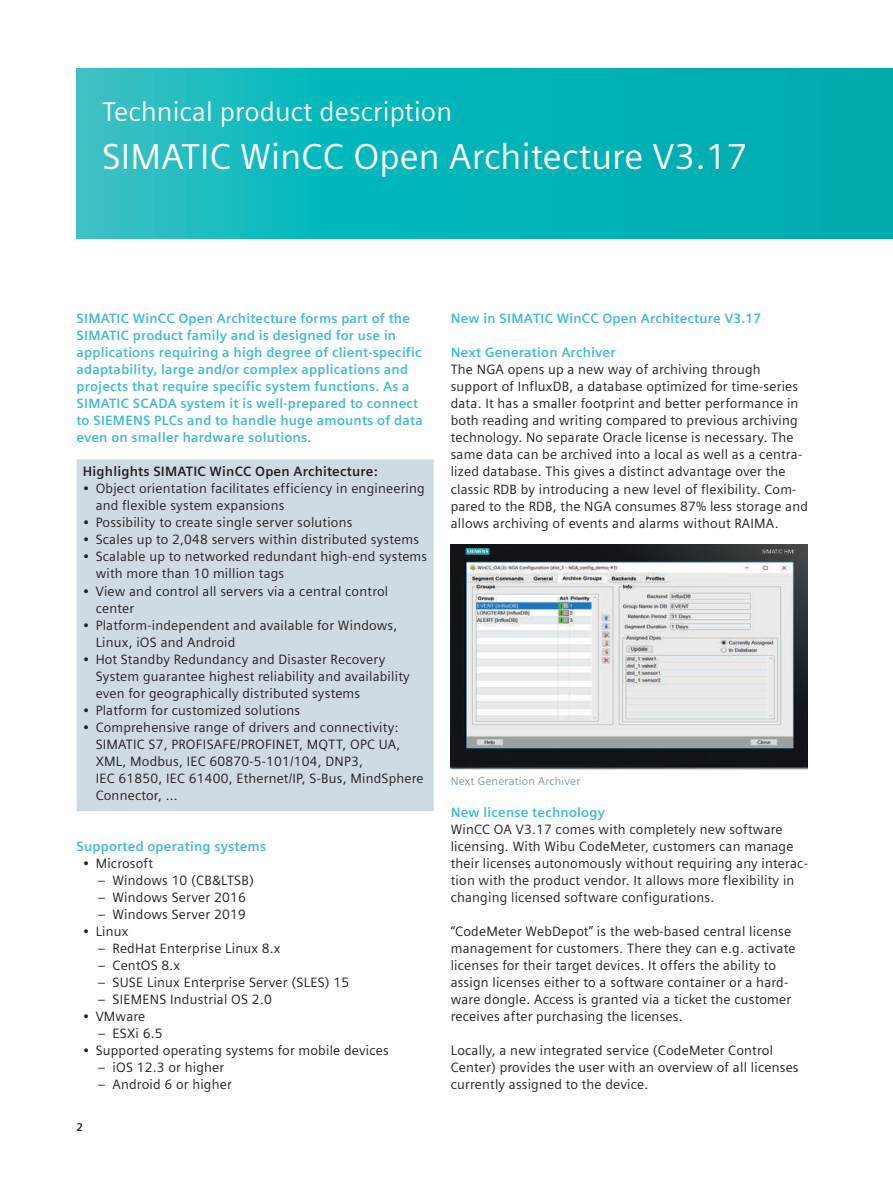
<style>
.page{position:relative;width:893px;height:1191px;background:#fff}
.page>*{position:absolute;margin:0;border:0;box-sizing:border-box;transform-origin:0 0}
.t1{font:36px "Siemens Sans";letter-spacing:.005em;color:#fff}
.t2{font:27px "Siemens Sans";letter-spacing:.005em;color:#fff}
.t3{font:13.5px/17px "Siemens Sans";letter-spacing:.015em;color:#231f20}
.t4{font:700 13.5px/17px "Siemens Sans";letter-spacing:.015em;color:#41bad2}
.t5{font:700 13.5px "Siemens Sans Global";letter-spacing:.015em;color:#41bad2}
.t6{font:700 13.5px "Siemens Sans";letter-spacing:.015em;color:#231f20}
.t7{font:11.25px "Siemens Sans";letter-spacing:.02em;color:#7b99a9}
.t8{font:700 11.25px "Siemens Sans";color:#231f20}
</style>
<div class="page">
<div style="left:77px;top:459px;width:357px;height:352px;background:#cfdbe3"></div>
<svg style="left:77px;top:68px;width:816px;height:170px;background:#0bb5b8"></svg>
<img style="left:451px;top:544px;width:357px;height:226px">
<h2 class="t2" style="left:102px;top:97px;width:351px">Technical product description</h2>
<h1 class="t1" style="left:102px;top:137px;width:647px">SIMATIC WinCC Open Architecture V3.17</h1>
<p class="t4" style="left:77px;top:310px;width:348px">SIMATIC WinCC Open Architecture forms part of the SIMATIC product family and is designed for use in applications requiring a high degree of client-specific adaptability, large and/or complex applications and projects that require specific system functions. As a SIMATIC SCADA system it is well-prepared to connect to SIEMENS PLCs and to handle huge amounts of data even on smaller hardware solutions.</p>
<p class="t6" style="left:83px;top:464px;width:296px">Highlights SIMATIC WinCC Open Architecture:</p>
<p class="t3" style="left:96px;top:480px;width:331px;text-indent:-13px">• Object orientation facilitates efficiency in engineering and flexible system expansions</p>
<p class="t3" style="left:83px;top:514px;width:271px">• Possibility to create single server solutions</p>
<p class="t3" style="left:83px;top:531px;width:338px">• Scales up to 2,048 servers within distributed systems</p>
<p class="t3" style="left:96px;top:548px;width:333px;text-indent:-13px">• Scalable up to networked redundant high-end systems with more than 10 million tags</p>
<p class="t3" style="left:96px;top:582px;width:294px;text-indent:-13px">• View and control all servers via a central control center</p>
<p class="t3" style="left:96px;top:616px;width:303px;text-indent:-13px">• Platform-independent and available for Windows,<br>Linux, iOS and Android</p>
<p class="t3" style="left:96px;top:650px;width:316px;text-indent:-13px">• Hot Standby Redundancy and Disaster Recovery<br>System guarantee highest reliability and availability even for geographically distributed systems</p>
<p class="t3" style="left:83px;top:701px;width:219px">• Platform for customized solutions</p>
<p class="t3" style="left:96px;top:718px;width:329px;text-indent:-13px">• Comprehensive range of drivers and connectivity:<br>SIMATIC S7, PROFISAFE/PROFINET, MQTT, OPC UA, XML, Modbus, IEC 60870-5-101/104, DNP3,<br>IEC 61850, IEC 61400, Ethernet/IP, S-Bus, MindSphere Connector, ...</p>
<p class="t5" style="left:77px;top:835px;width:191px">Supported operating systems</p>
<p class="t3" style="left:83px;top:854px;width:72px">• Microsoft</p>
<p class="t3" style="left:98px;top:871px;width:158px">– Windows 10 (CB&amp;LTSB)</p>
<p class="t3" style="left:98px;top:888px;width:149px">– Windows Server 2016</p>
<p class="t3" style="left:98px;top:905px;width:149px">– Windows Server 2019</p>
<p class="t3" style="left:83px;top:922px;width:47px">• Linux</p>
<p class="t3" style="left:98px;top:939px;width:184px">– RedHat Enterprise Linux 8.x</p>
<p class="t3" style="left:98px;top:956px;width:84px">– CentOS 8.x</p>
<p class="t3" style="left:98px;top:973px;width:253px">– SUSE Linux Enterprise Server (SLES) 15</p>
<p class="t3" style="left:98px;top:990px;width:176px">– SIEMENS Industrial OS 2.0</p>
<p class="t3" style="left:83px;top:1007px;width:64px">• VMware</p>
<p class="t3" style="left:98px;top:1024px;width:66px">– ESXi 6.5</p>
<p class="t3" style="left:83px;top:1042px;width:307px">• Supported operating systems for mobile devices</p>
<p class="t3" style="left:98px;top:1059px;width:128px">– iOS 12.3 or higher</p>
<p class="t3" style="left:98px;top:1076px;width:136px">– Android 6 or higher</p>
<p class="t8" style="left:77px;top:1120px;width:8px">2</p>
<p class="t5" style="left:451px;top:308px;width:312px">New in SIMATIC WinCC Open Architecture V3.17</p>
<p class="t5" style="left:451px;top:342px;width:166px">Next Generation Archiver</p>
<p class="t3" style="left:451px;top:361px;width:359px">The NGA opens up a new way of archiving through support of InfluxDB, a database optimized for time-series data. It has a smaller footprint and better performance in both reading and writing compared to previous archiving technology. No separate Oracle license is necessary. The same data can be archived into a local as well as a centra&shy;lized database. This gives a distinct advantage over the classic RDB by introducing a new level of flexibility. Com&shy;pared to the RDB, the NGA consumes 87% less storage and allows archiving of events and alarms without RAIMA.</p>
<p class="t7" style="left:451px;top:775px;width:131px">Next Generation Archiver</p>
<p class="t5" style="left:451px;top:801px;width:156px">New license technology</p>
<p class="t3" style="left:451px;top:820px;width:359px">WinCC OA V3.17 comes with completely new software licensing. With Wibu CodeMeter, customers can manage their licenses autonomously without requiring any interac&shy;tion with the product vendor. It allows more flexibility in changing licensed software configurations.</p>
<p class="t3" style="left:451px;top:923px;width:346px">“CodeMeter WebDepot” is the web-based central license management for customers. There they can e.g. activate licenses for their target devices. It offers the ability to assign licenses either to a software container or a hard&shy;ware dongle. Access is granted via a ticket the customer receives after purchasing the licenses.</p>
<p class="t3" style="left:451px;top:1042px;width:349px">Locally, a new integrated service (CodeMeter Control<br>Center) provides the user with an overview of all licenses currently assigned to the device.</p>
</div>
